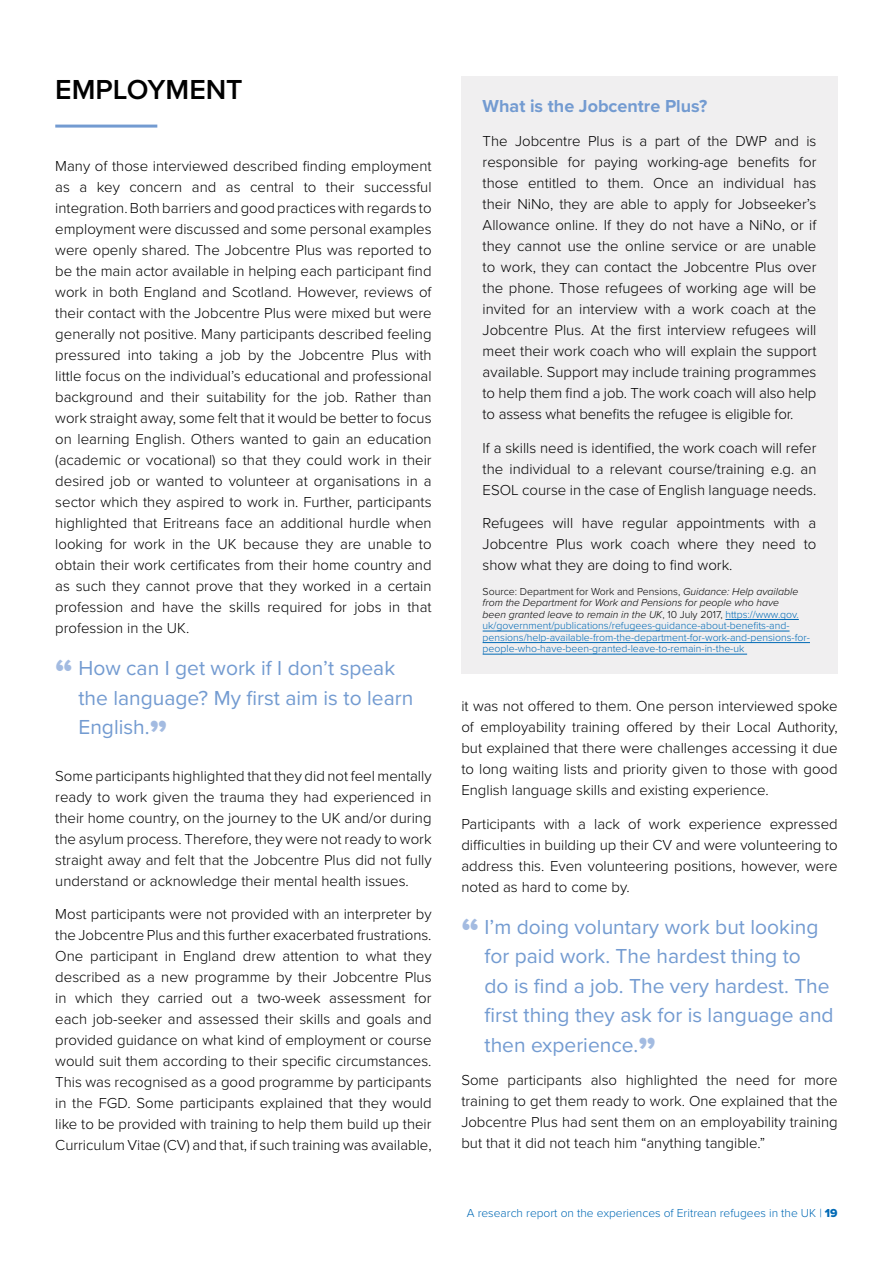
<style>
.page{position:relative;width:893px;height:1263px;background:#fff}
.page>*{position:absolute;margin:0;border:0;box-sizing:border-box;transform-origin:0 0}
.t1{font:600 28.5px "Proxima Nova";color:#000}
.t2{font:21px/29.4px "Proxima Nova";color:#739bd1}
.t3{font:700 18px "Proxima Nova";color:#739bd1}
.t4{font:300 15px/21px "Proxima Nova";color:#000;text-align:justify}
.t5{font:300 12px "Proxima Nova";color:#0069b5}
.t6{font:300 10.5px/11.6px "Proxima Nova";color:#0069b5}
.s1{font-family:"Proxima Nova Extrabld";font-size:36px;color:#a3bbe1}
.s2{color:#000}
.s3{font-style:italic;color:#000}
.s4{font-family:"Proxima Nova Extrabld";font-weight:400}
</style>
<div class="page">
<hr style="left:55px;top:125px;width:102px;height:3px;background:#739bd1">
<div style="left:461px;top:77px;width:377px;height:597px;background:#f0eff0"></div>
<hr style="left:725px;top:619px;width:74px;height:1px;background:#0069b5">
<hr style="left:483px;top:631px;width:306px;height:1px;background:#0069b5">
<hr style="left:483px;top:642px;width:327px;height:1px;background:#0069b5">
<hr style="left:483px;top:654px;width:264px;height:1px;background:#0069b5">
<h1 class="t1" style="left:55px;top:68px;width:189px">EMPLOYMENT</h1>
<p class="t4" style="left:55px;top:155px;width:378px">Many of those interviewed described finding employment as a key concern and as central to their successful integration. Both barriers and good practices with regards to employment were discussed and some personal examples were openly shared. The Jobcentre Plus was reported to be the main actor available in helping each participant find work in both England and Scotland. However, reviews of their contact with the Jobcentre Plus were mixed but were generally not positive. Many participants described feeling pressured into taking a job by the Jobcentre Plus with little focus on the individual’s educational and professional background and their suitability for the job. Rather than work straight away, some felt that it would be better to focus on learning English. Others wanted to gain an education (academic or vocational) so that they could work in their desired job or wanted to volunteer at organisations in a sector which they aspired to work in. Further, participants highlighted that Eritreans face an additional hurdle when looking for work in the UK because they are unable to obtain their work certificates from their home country and as such they cannot prove that they worked in a certain profession and have the skills required for jobs in that profession in the UK.</p>
<h2 class="t2" style="left:78px;top:653px;width:336px;text-indent:-23px"><span class="s1">“</span> How can I get work if I don’t speak the language? My first aim is to learn<br>English.<span class="s1">”</span></h2>
<p class="t4" style="left:55px;top:764px;width:378px">Some participants highlighted that they did not feel mentally ready to work given the trauma they had experienced in their home country, on the journey to the UK and/or during the asylum process. Therefore, they were not ready to work straight away and felt that the Jobcentre Plus did not fully understand or acknowledge their mental health issues.</p>
<p class="t4" style="left:55px;top:903px;width:378px">Most participants were not provided with an interpreter by the Jobcentre Plus and this further exacerbated frustrations.<br>One participant in England drew attention to what they described as a new programme by their Jobcentre Plus in which they carried out a two-week assessment for each job-seeker and assessed their skills and goals and provided guidance on what kind of employment or course would suit them according to their specific circumstances.<br>This was recognised as a good programme by participants in the FGD. Some participants explained that they would like to be provided with training to help them build up their Curriculum Vitae (CV) and that, if such training was available,</p>
<p class="t3" style="left:483px;top:93px;width:226px">What is the Jobcentre Plus?</p>
<p class="t4" style="left:483px;top:129px;width:335px">The Jobcentre Plus is a part of the DWP and is responsible for paying working-age benefits for those entitled to them. Once an individual has their NiNo, they are able to apply for Jobseeker’s Allowance online. If they do not have a NiNo, or if they cannot use the online service or are unable to work, they can contact the Jobcentre Plus over the phone. Those refugees of working age will be invited for an interview with a work coach at the Jobcentre Plus. At the first interview refugees will meet their work coach who will explain the support available. Support may include training programmes to help them find a job. The work coach will also help to assess what benefits the refugee is eligible for.</p>
<p class="t4" style="left:483px;top:436px;width:335px">If a skills need is identified, the work coach will refer the individual to a relevant course/training e.g. an ESOL course in the case of English language needs.</p>
<p class="t4" style="left:483px;top:512px;width:335px">Refugees will have regular appointments with a Jobcentre Plus work coach where they need to show what they are doing to find work.</p>
<p class="t6" style="left:483px;top:585px;width:329px"><span class="s2">Source: Department for Work and Pensions,</span> <span class="s3">Guidance: Help available from the Department for Work and Pensions for people who have<br>been granted leave to remain in the UK</span><span class="s2">, 10 July 2017,</span> https://www.gov. uk/government/publications/refugees-guidance-about-benefits-and&shy;pensions/help-available-from-the-department-for-work-and-pensions-for&shy;people-who-have-been-granted-leave-to-remain-in-the-uk</p>
<p class="t4" style="left:461px;top:695px;width:378px">it was not offered to them. One person interviewed spoke of employability training offered by their Local Authority, but explained that there were challenges accessing it due to long waiting lists and priority given to those with good English language skills and existing experience.</p>
<p class="t4" style="left:461px;top:812px;width:378px">Participants with a lack of work experience expressed difficulties in building up their CV and were volunteering to address this. Even volunteering positions, however, were noted as hard to come by.</p>
<h2 class="t2" style="left:485px;top:911px;width:351px;text-indent:-23px"><span class="s1">“</span> I’m doing voluntary work but looking for paid work. The hardest thing to<br>do is find a job. The very hardest. The first thing they ask for is language and then experience.<span class="s1">”</span></h2>
<p class="t4" style="left:461px;top:1069px;width:378px">Some participants also highlighted the need for more training to get them ready to work. One explained that the Jobcentre Plus had sent them on an employability training but that it did not teach him “anything tangible.”</p>
<p class="t5" style="left:467px;top:1204px;width:372px">A research report on the experiences of Eritrean refugees in the UK | <span class="s4">19</span></p>
</div>
